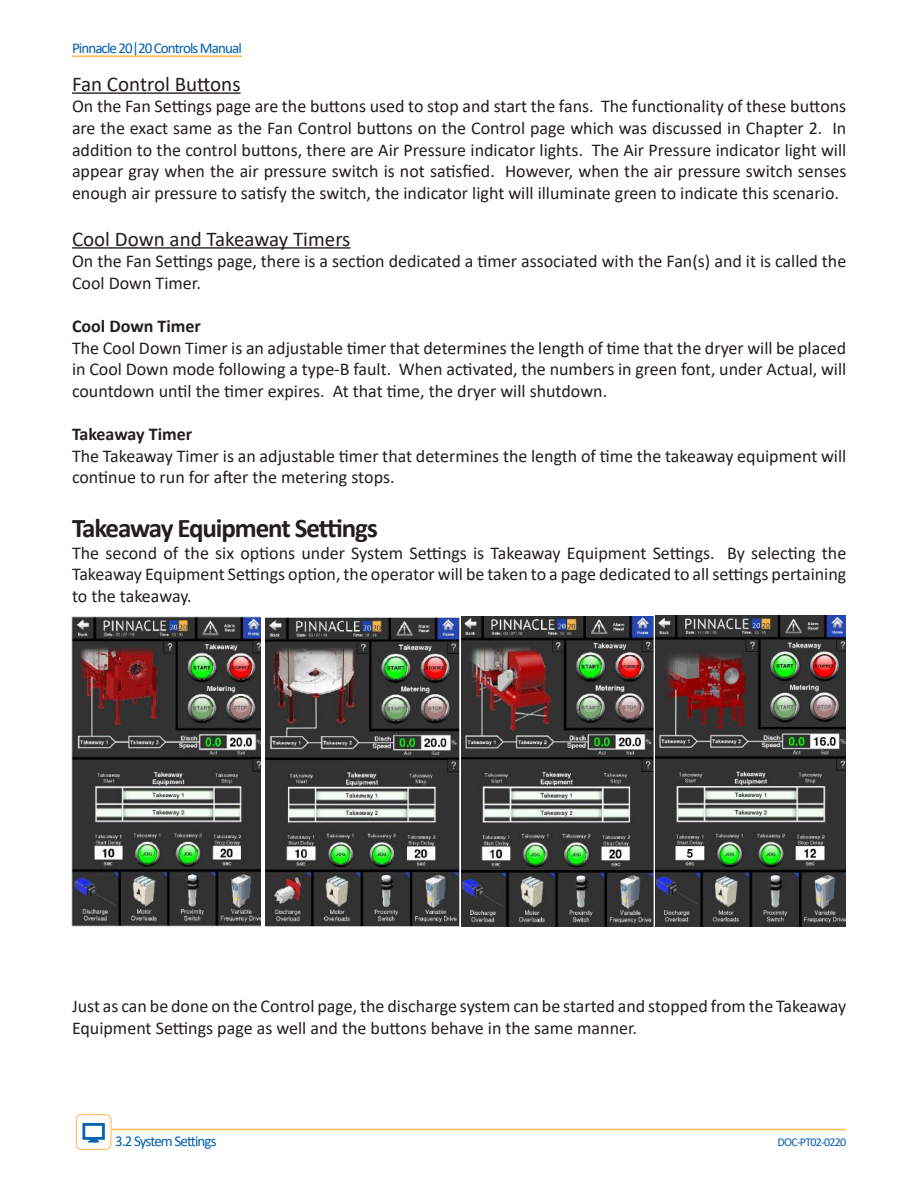
<style>
.page{position:relative;width:918px;height:1188px;background:#fff}
.page>*{position:absolute;margin:0;border:0;box-sizing:border-box;transform-origin:0 0}
.t1{font:700 27px "Calibri";letter-spacing:-.04em;color:#241f1f}
.t2{font:21px "Calibri";color:#241f1f}
.t3{font:18px/21.6px "Calibri";color:#241f1f;text-align:justify}
.t4{font:700 18px "Calibri";color:#241f1f}
.t5{font:15px "Calibri";letter-spacing:-.06em;color:#0060ae}
.t6{font:12px "Calibri";letter-spacing:-.06em;color:#0060ae}
</style>
<div class="page">
<hr style="left:72px;top:55px;width:170px;height:2px;background:#fcb84a">
<hr style="left:112px;top:1129px;width:734px;height:1px;background:#fcb84a">
<div style="left:76px;top:1114px;width:35px;height:36px;border:1px solid #fab64a;border-radius:5px"></div>
<svg style="left:83px;top:1123px;width:22px;height:20px"></svg>
<hr style="left:72px;top:92px;width:169px;height:2px;background:#241f1f">
<hr style="left:72px;top:247px;width:279px;height:2px;background:#241f1f">
<img style="left:72px;top:617px;width:189px;height:310px">
<img style="left:265px;top:618px;width:194px;height:309px">
<img style="left:461px;top:617px;width:192px;height:310px">
<img style="left:655px;top:616px;width:191px;height:311px">
<p class="t5" style="left:72px;top:38px;width:171px">Pinnacle 20|20 Controls Manual</p>
<p class="t2" style="left:72px;top:69px;width:170px">Fan Control Buttons</p>
<p class="t3" style="left:72px;top:95px;width:776px">On the Fan Settings page are the buttons used to stop and start the fans. The functionality of these buttons are the exact same as the Fan Control buttons on the Control page which was discussed in Chapter 2. In addition to the control buttons, there are Air Pressure indicator lights. The Air Pressure indicator light will appear gray when the air pressure switch is not satisfied. However, when the air pressure switch senses enough air pressure to satisfy the switch, the indicator light will illuminate green to indicate this scenario.</p>
<p class="t2" style="left:72px;top:224px;width:280px">Cool Down and Takeaway Timers</p>
<p class="t3" style="left:72px;top:250px;width:776px">On the Fan Settings page, there is a section dedicated a timer associated with the Fan(s) and it is called the<br>Cool Down Timer.</p>
<p class="t4" style="left:72px;top:313px;width:130px">Cool Down Timer</p>
<p class="t3" style="left:72px;top:336px;width:776px">The Cool Down Timer is an adjustable timer that determines the length of time that the dryer will be placed in Cool Down mode following a type-B fault. When activated, the numbers in green font, under Actual, will countdown until the timer expires. At that time, the dryer will shutdown.</p>
<p class="t4" style="left:72px;top:421px;width:122px">Takeaway Timer</p>
<p class="t3" style="left:72px;top:444px;width:776px">The Takeaway Timer is an adjustable timer that determines the length of time the takeaway equipment will continue to run for after the metering stops.</p>
<h1 class="t1" style="left:72px;top:509px;width:307px">Takeaway Equipment Settings</h1>
<p class="t3" style="left:72px;top:542px;width:776px">The second of the six options under System Settings is Takeaway Equipment Settings. By selecting the Takeaway Equipment Settings option, the operator will be taken to a page dedicated to all settings pertaining to the takeaway.</p>
<p class="t3" style="left:72px;top:995px;width:776px">Just as can be done on the Control page, the discharge system can be started and stopped from the Takeaway<br>Equipment Settings page as well and the buttons behave in the same manner.</p>
<p class="t5" style="left:115px;top:1130px;width:103px">3.2 System Settings</p>
<p class="t6" style="left:777px;top:1133px;width:70px">DOC-PT02-0220</p>
</div>
